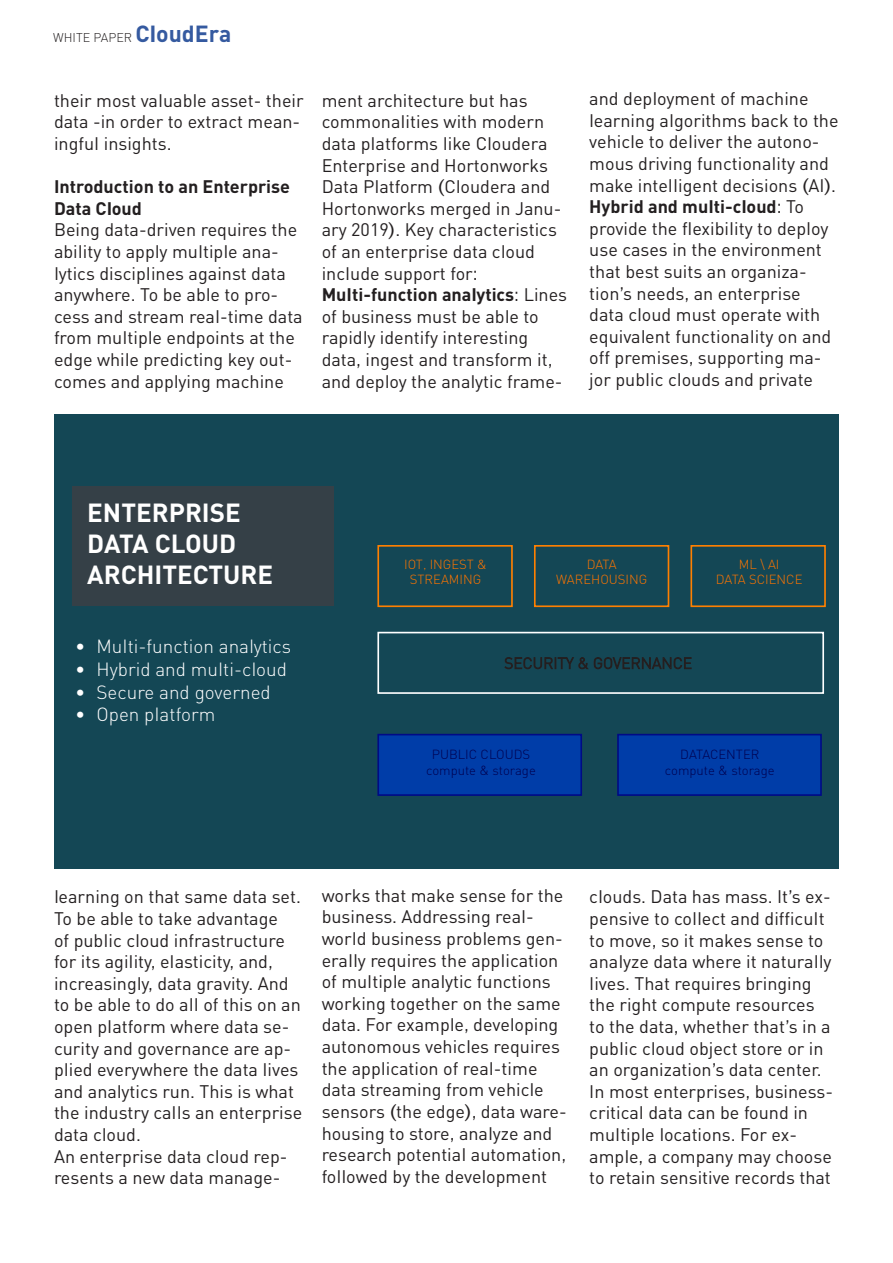
<style>
.page{position:relative;width:893px;height:1263px;background:#fff}
.page>*{position:absolute;margin:0;border:0;box-sizing:border-box;transform-origin:0 0}
.t1{font:700 25.95px "DI Nc";color:#fff}
.t2{font:300 18.9px "DI Nc";color:#fff}
.t3{font:18px/21.6px "DI Nc";color:#231f20}
.t4{font:700 18px/21.6px "DI Nc";color:#231f20}
.t5{font:300 13.05px "DI Nc";color:#00004f}
.t6{font:300 13.05px "DI Nc";color:#ff7500}
.t7{font:300 12.6px "DI Nc";color:#231f20}
.s1{font-weight:700;font-size:23.1px;color:#355aa0}
.s2{font-weight:700}
</style>
<div class="page">
<div style="left:54px;top:414px;width:785px;height:454px;background:#144755"></div>
<div style="left:72px;top:487px;width:262px;height:119px;background:#354047"></div>
<div style="left:377px;top:545px;width:136px;height:62px;border:2px solid #ff8000"></div>
<div style="left:377px;top:734px;width:205px;height:62px;background:#003da8;border:2px solid #000b86"></div>
<div style="left:617px;top:734px;width:205px;height:62px;background:#003da8;border:2px solid #000b86"></div>
<div style="left:377px;top:632px;width:447px;height:62px;border:2px solid #fff"></div>
<div style="left:534px;top:545px;width:135px;height:62px;border:2px solid #ff8000"></div>
<div style="left:690px;top:545px;width:136px;height:62px;border:2px solid #ff8000"></div>
<svg style="left:504px;top:657px;width:188px;height:13px"></svg>
<p class="t7" style="left:53px;top:30px;width:180px">WHITE PAPER <span class="s1">CloudEra</span></p>
<p class="t3" style="left:54px;top:89px;width:251px">their most valuable asset- their data -in order to extract mean&shy;ingful insights.</p>
<p class="t4" style="left:54px;top:175px;width:238px">Introduction to an Enterprise<br>Data Cloud</p>
<p class="t3" style="left:54px;top:219px;width:250px">Being data-driven requires the ability to apply multiple ana&shy;lytics disciplines against data anywhere. To be able to pro&shy;cess and stream real-time data from multiple endpoints at the edge while predicting key out&shy;comes and applying machine</p>
<p class="t3" style="left:322px;top:89px;width:241px">ment architecture but has commonalities with modern data platforms like Cloudera<br>Enterprise and Hortonworks<br>Data Platform (Cloudera and<br>Hortonworks merged in Janu&shy;ary 2019). Key characteristics of an enterprise data cloud include support for:</p>
<p class="t3" style="left:322px;top:283px;width:247px"><span class="s2">Multi-function analytics</span>: Lines of business must be able to rapidly identify interesting data, ingest and transform it, and deploy the analytic frame-</p>
<p class="t3" style="left:589px;top:88px;width:251px">and deployment of machine learning algorithms back to the vehicle to deliver the autono&shy;mous driving functionality and make intelligent decisions (AI).</p>
<p class="t3" style="left:589px;top:196px;width:244px"><span class="s2">Hybrid and multi-cloud</span>: To provide the flexibility to deploy use cases in the environment that best suits an organiza&shy;tion’s needs, an enterprise data cloud must operate with equivalent functionality on and off premises, supporting ma&shy;jor public clouds and private</p>
<p class="t1" style="left:87px;top:495px;width:155px">ENTERPRISE</p>
<p class="t1" style="left:87px;top:527px;width:150px">DATA CLOUD</p>
<p class="t1" style="left:87px;top:558px;width:187px">ARCHITECTURE</p>
<p class="t2" style="left:75px;top:635px;width:218px">• Multi-function analytics</p>
<p class="t2" style="left:75px;top:657px;width:213px">• Hybrid and multi-cloud</p>
<p class="t2" style="left:75px;top:680px;width:197px">• Secure and governed</p>
<p class="t2" style="left:75px;top:703px;width:142px">• Open platform</p>
<p class="t6" style="left:404px;top:556px;width:84px">IOT, INGEST &amp;</p>
<p class="t6" style="left:410px;top:571px;width:73px">STREAMING</p>
<p class="t6" style="left:587px;top:556px;width:31px">DATA</p>
<p class="t6" style="left:556px;top:571px;width:93px">WAREHOUSING</p>
<p class="t6" style="left:739px;top:556px;width:42px">ML \ AI</p>
<p class="t6" style="left:716px;top:571px;width:88px">DATA SCIENCE</p>
<p class="t5" style="left:432px;top:746px;width:100px">PUBLIC CLOUDS</p>
<p class="t5" style="left:426px;top:762px;width:111px">compute &amp; storage</p>
<p class="t5" style="left:680px;top:746px;width:81px">DATACENTER</p>
<p class="t5" style="left:665px;top:762px;width:111px">compute &amp; storage</p>
<p class="t3" style="left:54px;top:886px;width:250px">learning on that same data set.<br>To be able to take advantage<br>of public cloud infrastructure for its agility, elasticity, and, increasingly, data gravity. And to be able to do all of this on an open platform where data se&shy;curity and governance are ap&shy;plied everywhere the data lives and analytics run. This is what the industry calls an enterprise data cloud.</p>
<p class="t3" style="left:54px;top:1145px;width:235px">An enterprise data cloud rep&shy;resents a new data manage-</p>
<p class="t3" style="left:322px;top:884px;width:246px">works that make sense for the business. Addressing real&shy;world business problems gen&shy;erally requires the application of multiple analytic functions working together on the same data. For example, developing autonomous vehicles requires the application of real-time data streaming from vehicle sensors (the edge), data ware&shy;housing to store, analyze and research potential automation, followed by the development</p>
<p class="t3" style="left:589px;top:886px;width:244px">clouds. Data has mass. It’s ex&shy;pensive to collect and difficult to move, so it makes sense to analyze data where it naturally lives. That requires bringing the right compute resources to the data, whether that’s in a public cloud object store or in an organization’s data center.</p>
<p class="t3" style="left:589px;top:1080px;width:245px">In most enterprises, business&shy;critical data can be found in multiple locations. For ex&shy;ample, a company may choose to retain sensitive records that</p>
</div>
